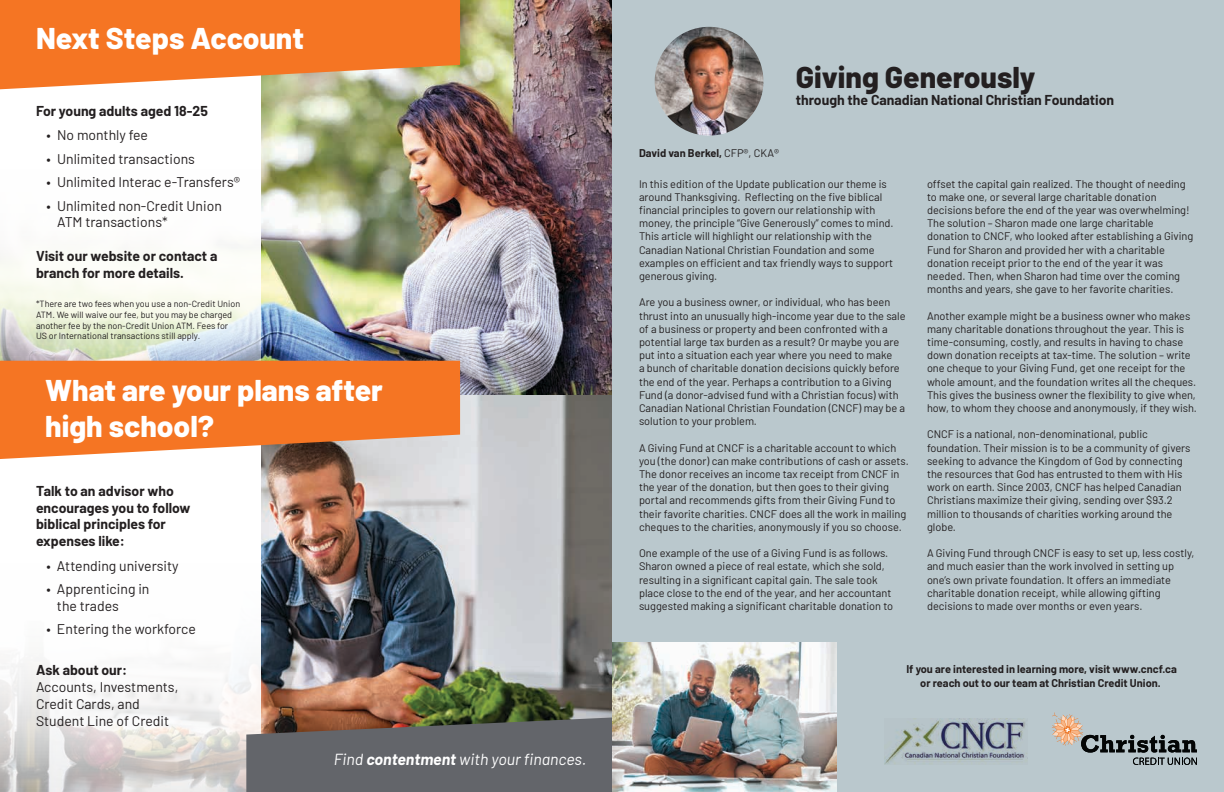
<style>
.page{position:relative;width:1224px;height:792px;background:#fff}
.page>*{position:absolute;margin:0;border:0;box-sizing:border-box;transform-origin:0 0}
.t1{font:800 30px/36px "Barlow";color:#fff}
.t2{font:800 30px "Barlow";color:#231f20}
.t3{font:italic 16px "Barlow";color:#fff}
.t4{font:14px/16.8px "Barlow";color:#231f20}
.t5{font:700 14px/16.8px "Barlow";color:#231f20}
.t6{font:11px/13.2px "Barlow";color:#231f20}
.t7{font:700 11px/13.2px "Barlow";color:#231f20;text-align:center}
.t8{font:9px/10.8px "Barlow";color:#231f20}
.s1{font-weight:700}
.s2{font-weight:400}
</style>
<div class="page">
<img style="left:261px;top:0;width:351px;height:717px">
<svg style="left:0;top:89px;width:261px;height:272px"></svg>
<svg style="left:0;top:663px;width:261px;height:129px"></svg>
<svg style="left:0;top:361px;width:460px;height:98px;background:#ee7e36"></svg>
<svg style="left:246px;top:717px;width:366px;height:75px;background:#666465"></svg>
<svg style="left:0;top:0;width:460px;height:89px;background:#f08238"></svg>
<div style="left:612px;top:0;width:612px;height:792px;background:#bac8cd"></div>
<img style="left:884px;top:719px;width:143px;height:46px">
<svg style="left:1052px;top:712px;width:145px;height:53px"></svg>
<img style="left:612px;top:643px;width:225px;height:149px">
<img style="left:655px;top:27px;width:108px;height:109px;border-radius:54px">
<h1 class="t1" style="left:36px;top:18px;width:270px">Next Steps Account</h1>
<p class="t5" style="left:36px;top:101px;width:173px">For young adults aged 18-25</p>
<p class="t4" style="left:47px;top:126px;width:103px">• No monthly fee</p>
<p class="t4" style="left:47px;top:149px;width:150px">• Unlimited transactions</p>
<p class="t4" style="left:47px;top:173px;width:195px">• Unlimited Interac e-Transfers®</p>
<p class="t4" style="left:57px;top:196px;width:166px;text-indent:-11px">• Unlimited non-Credit Union<br>ATM transactions*</p>
<p class="t5" style="left:36px;top:247px;width:183px">Visit our website or contact a branch for more details.</p>
<p class="t8" style="left:36px;top:298px;width:206px">*There are two fees when you use a non-Credit Union ATM. We will waive our fee, but you may be charged another fee by the non-Credit Union ATM. Fees for US or International transactions still apply.</p>
<h1 class="t1" style="left:45px;top:370px;width:339px">What are your plans after high school?</h1>
<p class="t5" style="left:36px;top:481px;width:156px">Talk to an advisor who encourages you to follow biblical principles for expenses like:</p>
<p class="t4" style="left:46px;top:556px;width:134px">• Attending university</p>
<p class="t4" style="left:57px;top:579px;width:94px;text-indent:-10px">• Apprenticing in the trades</p>
<p class="t4" style="left:46px;top:620px;width:151px">• Entering the workforce</p>
<p class="t5" style="left:36px;top:661px;width:93px">Ask about our:</p>
<p class="t4" style="left:36px;top:677px;width:144px">Accounts, Investments,<br>Credit Cards, and<br>Student Line of Credit</p>
<h2 class="t3" style="left:334px;top:748px;width:254px">Find <span class="s1">contentment</span> with your finances.</h2>
<p class="t7" style="left:639px;top:145px;width:141px">David van Berkel, <span class="s2">CFP®, CKA®</span></p>
<h1 class="t2" style="left:796px;top:55px;width:241px">Giving Generously</h1>
<p class="t5" style="left:796px;top:90px;width:320px">through the Canadian National Christian Foundation</p>
<p class="t6" style="left:639px;top:176px;width:256px">In this edition of the Update publication our theme is around Thanksgiving. Reflecting on the five biblical financial principles to govern our relationship with money, the principle “Give Generously” comes to mind.<br>This article will highlight our relationship with the Canadian National Christian Foundation and some examples on efficient and tax friendly ways to support generous giving.</p>
<p class="t6" style="left:639px;top:295px;width:268px">Are you a business owner, or individual, who has been thrust into an unusually high-income year due to the sale of a business or property and been confronted with a potential large tax burden as a result? Or maybe you are put into a situation each year where you need to make<br>a bunch of charitable donation decisions quickly before the end of the year. Perhaps a contribution to a Giving Fund (a donor-advised fund with a Christian focus) with Canadian National Christian Foundation (CNCF) may be a solution to your problem.</p>
<p class="t6" style="left:639px;top:440px;width:271px">A Giving Fund at CNCF is a charitable account to which you (the donor) can make contributions of cash or assets.<br>The donor receives an income tax receipt from CNCF in the year of the donation, but then goes to their giving portal and recommends gifts from their Giving Fund to their favorite charities. CNCF does all the work in mailing cheques to the charities, anonymously if you so choose.</p>
<p class="t6" style="left:639px;top:546px;width:256px">One example of the use of a Giving Fund is as follows.<br>Sharon owned a piece of real estate, which she sold, resulting in a significant capital gain. The sale took place close to the end of the year, and her accountant suggested making a significant charitable donation to</p>
<p class="t6" style="left:927px;top:176px;width:268px">offset the capital gain realized. The thought of needing to make one, or several large charitable donation decisions before the end of the year was overwhelming!<br>The solution – Sharon made one large charitable donation to CNCF, who looked after establishing a Giving Fund for Sharon and provided her with a charitable donation receipt prior to the end of the year it was needed. Then, when Sharon had time over the coming months and years, she gave to her favorite charities.</p>
<p class="t6" style="left:927px;top:308px;width:271px">Another example might be a business owner who makes many charitable donations throughout the year. This is time-consuming, costly, and results in having to chase down donation receipts at tax-time. The solution – write one cheque to your Giving Fund, get one receipt for the whole amount, and the foundation writes all the cheques.<br>This gives the business owner the flexibility to give when, how, to whom they choose and anonymously, if they wish.</p>
<p class="t6" style="left:927px;top:427px;width:265px">CNCF is a national, non-denominational, public foundation. Their mission is to be a community of givers seeking to advance the Kingdom of God by connecting the resources that God has entrusted to them with His work on earth. Since 2003, CNCF has helped Canadian Christians maximize their giving, sending over $93.2 million to thousands of charities working around the globe.</p>
<p class="t6" style="left:927px;top:546px;width:269px">A Giving Fund through CNCF is easy to set up, less costly, and much easier than the work involved in setting up one’s own private foundation. It offers an immediate charitable donation receipt, while allowing gifting decisions to made over months or even years.</p>
<p class="t7" style="left:906px;top:662px;width:272px">If you are interested in learning more, visit www.cncf.ca or reach out to our team at Christian Credit Union.</p>
</div>
